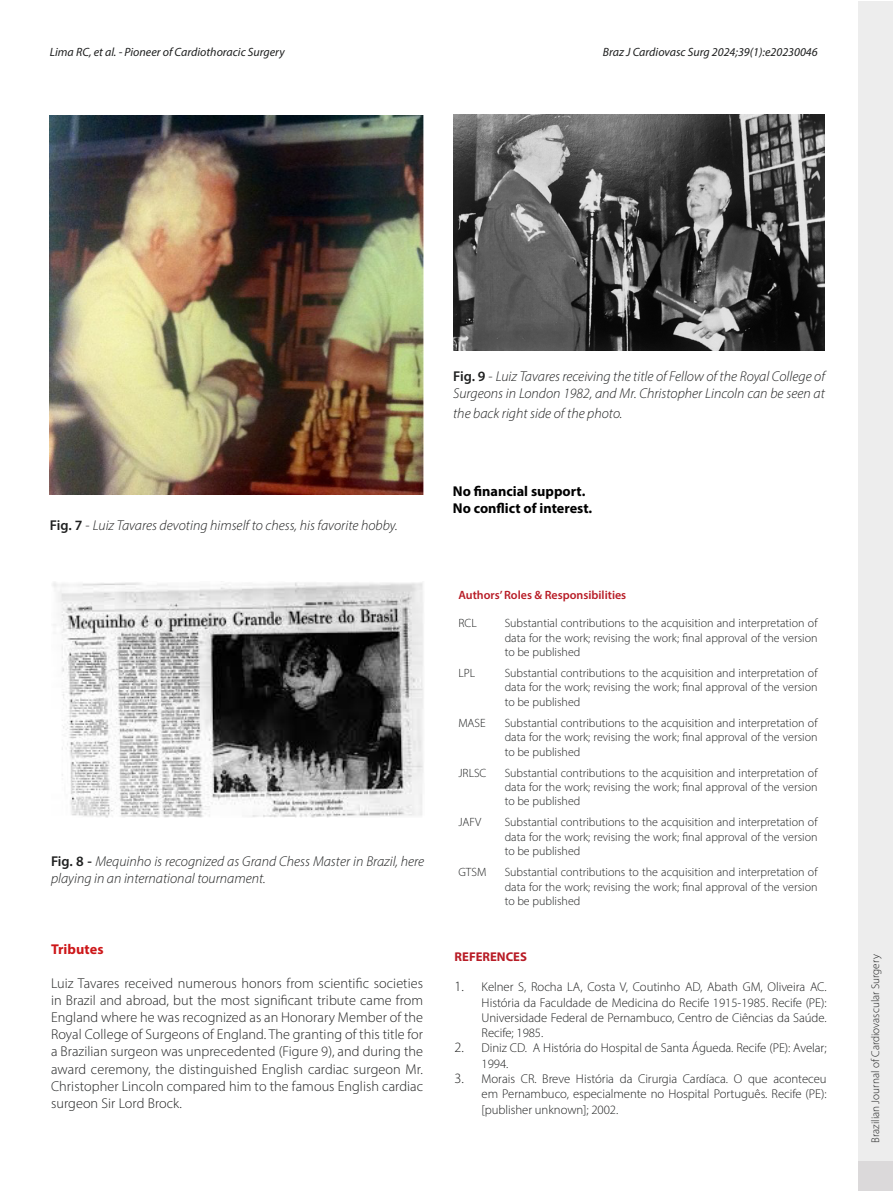
<style>
.page{position:relative;width:893px;height:1191px;background:#fff}
.page>*{position:absolute;margin:0;border:0;box-sizing:border-box;transform-origin:0 0}
.t1{font:300 14.25px/17.1px "Myriad Pro";letter-spacing:.005em;color:#1f2020;text-align:justify}
.t2{font:italic 300 14.25px/17.1px "Myriad Pro";color:#1f2020}
.t3{font:700 14.25px/17.1px "Myriad Pro";color:#000}
.t4{font:700 14.25px "Myriad Pro";letter-spacing:.005em;color:#cd1719}
.t5{font:300 12.75px/15.3px "Myriad Pro";letter-spacing:-.005em;color:#1f2020;text-align:justify}
.t6{font:700 12.75px "Myriad Pro";color:#b81c26}
.t7{font:300 12px/14.4px "Myriad Pro";color:#1f2020;text-align:justify}
.t8{font:italic 12px "Myriad Pro";color:#1f2020}
.t9{font:600 12px "Myriad Pro";color:#b81c26}
.t10{font:300 11.25px "Myriad Pro";color:#1f2020}
.s1{font-weight:600;font-style:normal}
.s2{font-style:normal}
.s3{font-size:14.25px}
</style>
<div class="page">
<div style="left:858px;top:1px;width:35px;height:1189px;background:#ededed"></div>
<div style="left:858px;top:1161px;width:35px;height:30px;background:#dbd9da"></div>
<img style="left:50px;top:116px;width:373px;height:379px">
<img style="left:53px;top:582px;width:371px;height:235px">
<img style="left:453px;top:115px;width:372px;height:235px">
<p class="t8" style="left:50px;top:44px;width:236px">Lima RC, et al. - Pioneer of Cardiothoracic Surgery</p>
<p class="t8" style="left:603px;top:44px;width:216px">Braz J Cardiovasc Surg 2024;39(1):e20230046</p>
<p class="t2" style="left:50px;top:517px;width:349px"><span class="s1">Fig. 7</span> <span class="s2">-</span> Luiz Tavares devoting himself to chess, his favorite hobby.</p>
<p class="t2" style="left:51px;top:852px;width:375px"><span class="s1">Fig. 8 -</span> Mequinho is recognized as Grand Chess Master in Brazil, here playing in an international tournament.</p>
<p class="t4" style="left:51px;top:939px;width:54px">Tributes</p>
<p class="t1" style="left:51px;top:974px;width:374px">Luiz Tavares received numerous honors from scientific societies in Brazil and abroad, but the most significant tribute came from England where he was recognized as an Honorary Member of the Royal College of Surgeons of England. The granting of this title for a Brazilian surgeon was unprecedented (Figure 9), and during the award ceremony, the distinguished English cardiac surgeon Mr.<br>Christopher Lincoln compared him to the famous English cardiac surgeon Sir Lord Brock.</p>
<p class="t2" style="left:453px;top:367px;width:373px"><span class="s1">Fig. 9</span> <span class="s2">-</span> Luiz Tavares receiving the title of Fellow of the Royal College of<br>Surgeons in London 1982, and Mr. Christopher Lincoln can be seen at</p>
<p class="t2" style="left:453px;top:404px;width:171px">the back right side of the photo.</p>
<p class="t3" style="left:453px;top:482px;width:141px">No financial support.<br>No conflict of interest.</p>
<p class="t9" style="left:458px;top:587px;width:169px">Authors’ Roles &amp; Responsibilities</p>
<p class="t7" style="left:458px;top:616px;width:20px">RCL</p>
<p class="t7" style="left:505px;top:616px;width:314px">Substantial contributions to the acquisition and interpretation of data for the work; revising the work; final approval of the version to be published</p>
<p class="t7" style="left:458px;top:665px;width:18px">LPL</p>
<p class="t7" style="left:505px;top:665px;width:314px">Substantial contributions to the acquisition and interpretation of data for the work; revising the work; final approval of the version to be published</p>
<p class="t7" style="left:458px;top:715px;width:29px">MASE</p>
<p class="t7" style="left:505px;top:715px;width:314px">Substantial contributions to the acquisition and interpretation of data for the work; revising the work; final approval of the version to be published</p>
<p class="t7" style="left:458px;top:765px;width:29px">JRLSC</p>
<p class="t7" style="left:505px;top:765px;width:314px">Substantial contributions to the acquisition and interpretation of data for the work; revising the work; final approval of the version to be published</p>
<p class="t7" style="left:458px;top:815px;width:24px">JAFV</p>
<p class="t7" style="left:505px;top:815px;width:314px">Substantial contributions to the acquisition and interpretation of data for the work; revising the work; final approval of the version to be published</p>
<p class="t7" style="left:458px;top:865px;width:29px">GTSM</p>
<p class="t7" style="left:505px;top:865px;width:314px">Substantial contributions to the acquisition and interpretation of data for the work; revising the work; final approval of the version to be published</p>
<p class="t6" style="left:455px;top:948px;width:74px">REFERENCES</p>
<p class="t5" style="left:482px;top:979px;width:347px;text-indent:-27px"><span class="s3">1.</span> Kelner S, Rocha LA, Costa V, Coutinho AD, Abath GM, Oliveira AC.<br>História da Faculdade de Medicina do Recife 1915-1985. Recife (PE):<br>Universidade Federal de Pernambuco, Centro de Ciências da Saúde.<br>Recife; 1985.</p>
<p class="t5" style="left:482px;top:1040px;width:347px;text-indent:-27px"><span class="s3">2.</span> Diniz CD. A História do Hospital de Santa Águeda. Recife (PE): Avelar;<br>1994.</p>
<p class="t5" style="left:482px;top:1071px;width:347px;text-indent:-27px"><span class="s3">3.</span> Morais CR. Breve História da Cirurgia Cardíaca. O que aconteceu em Pernambuco, especialmente no Hospital Português. Recife (PE): [publisher unknown]; 2002.</p>
<p class="t10" style="left:869px;top:1142px;width:190px;rotate:-90deg">Brazilian Journal of Cardiovascular Surgery</p>
</div>
